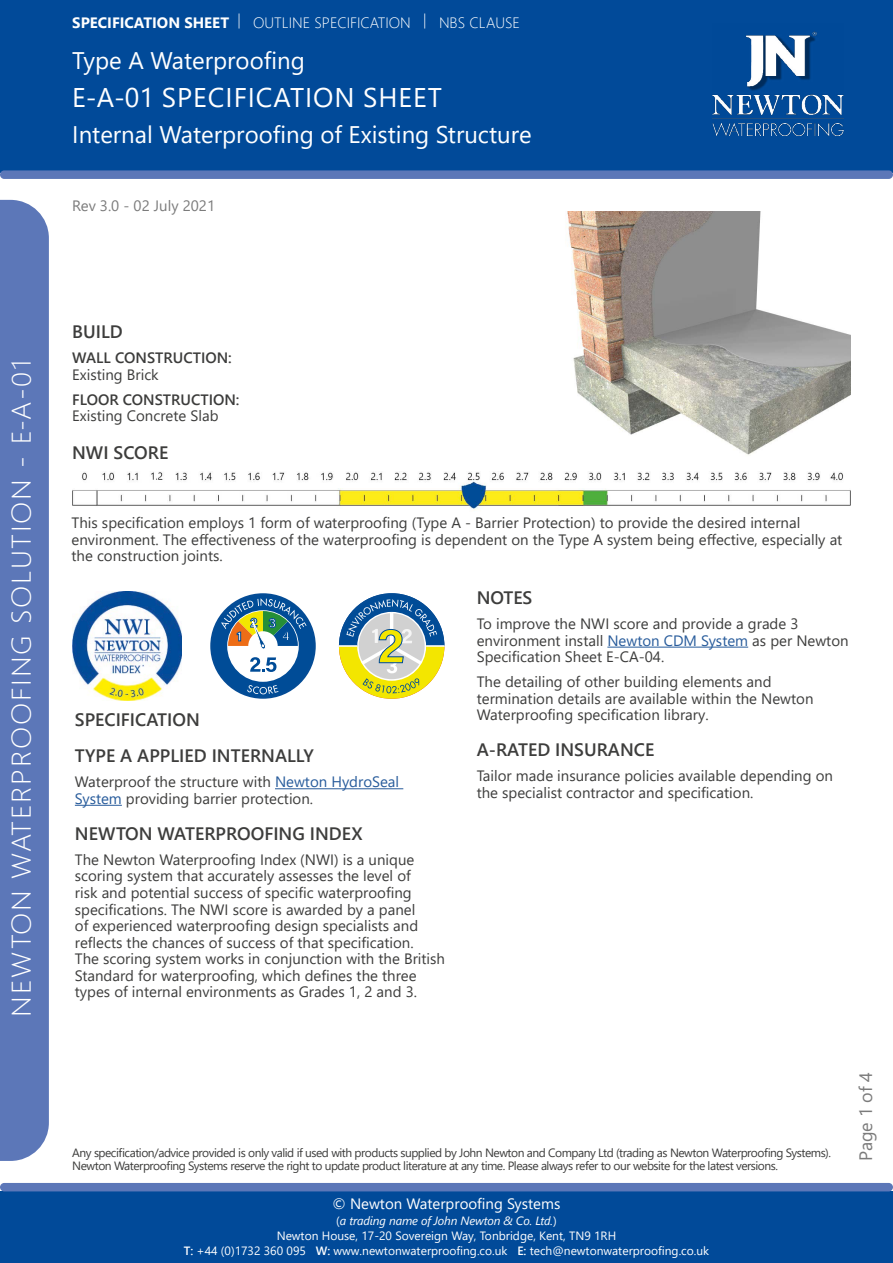
<style>
.page{position:relative;width:893px;height:1263px;background:#fff}
.page>*{position:absolute;margin:0;border:0;box-sizing:border-box;transform-origin:0 0}
.t1{font:300 27px "Segoe UI";letter-spacing:.06em;color:#fff;scale:1.08 1}
.t2{font:27px "Segoe UI";letter-spacing:.035em;color:#fff}
.t3{font:24px "Segoe UI";color:#fff}
.t4{font:600 18px/36px "Segoe UI";color:#3d3d3c}
.t5{font:18px "Segoe UI";color:#7b7b7b}
.t6{font:15px/16.5px "Segoe UI";color:#3d3d3c}
.t7{font:300 15px "Segoe UI";color:#fff}
.t8{font:600 15px "Segoe UI";color:#3c3c3b}
.t9{font:15px "Segoe UI";color:#fff}
.t10{font:15px "Segoe UI";color:#7b7b7b}
.t11{font:12px "Segoe UI";letter-spacing:-.04em;color:#3c3c3b}
.t12{font:12px/15.6px "Segoe UI";color:#fff;text-align:center}
.s1{font-weight:700}
.s2{color:#275b9b}
.s3{font-style:italic}
.s4{font-weight:600}
</style>
<div class="page">
<div style="left:0;top:0;width:893px;height:173px;background:#014a99"></div>
<div style="left:0;top:170px;width:893px;height:9px;background:#5c77b8;border-radius:4px"></div>
<img style="left:712px;top:31px;width:132px;height:105px">
<div style="left:0;top:200px;width:49px;height:961px;background:#5c77b8"></div>
<div style="left:0;top:1191px;width:893px;height:72px;background:#014a99"></div>
<div style="left:0;top:1183px;width:893px;height:8px;background:#5c77b8;border-radius:4px"></div>
<div style="left:211px;top:594px;width:104px;height:103px;background:#004c97;border-radius:50%"></div>
<div style="left:210px;top:593px;width:106px;height:106px;border:2px solid #044c96;border-radius:50%"></div>
<svg style="left:247px;top:685px;width:31px;height:9px"></svg>
<div style="left:228px;top:611px;width:70px;height:70px;background:#fff;border-radius:50%"></div>
<svg style="left:250px;top:657px;width:26px;height:15px"></svg>
<svg style="left:221px;top:598px;width:85px;height:52px"></svg>
<img style="left:72px;top:591px;width:110px;height:110px">
<svg style="left:338px;top:593px;width:107px;height:106px"></svg>
<hr style="left:275px;top:788px;width:128px;height:1px;background:#275b9b">
<hr style="left:75px;top:805px;width:47px;height:1px;background:#275b9b">
<hr style="left:607px;top:647px;width:141px;height:1px;background:#275b9b">
<img style="left:72px;top:472px;width:779px;height:37px">
<img style="left:566px;top:211px;width:285px;height:244px">
<p class="t7" style="left:72px;top:8px;width:449px"><span class="s1">SPECIFICATION SHEET</span> | OUTLINE SPECIFICATION | NBS CLAUSE</p>
<h2 class="t3" style="left:72px;top:37px;width:234px">Type A Waterproofing</h2>
<h1 class="t2" style="left:72px;top:72px;width:371px">E-A-01 SPECIFICATION SHEET</h1>
<h2 class="t3" style="left:72px;top:112px;width:461px">Internal Waterproofing of Existing Structure</h2>
<p class="t10" style="left:72px;top:191px;width:144px">Rev 3.0 - 02 July 2021</p>
<h1 class="t1" style="left:-4px;top:1017px;width:610px;rotate:-90deg">NEWTON WATERPROOFING SOLUTION - E-A-01</h1>
<p class="t4" style="left:72px;top:313px;width:52px">BUILD</p>
<p class="t8" style="left:72px;top:344px;width:161px">WALL CONSTRUCTION:</p>
<p class="t6" style="left:72px;top:365px;width:88px">Existing Brick</p>
<p class="t8" style="left:72px;top:385px;width:169px">FLOOR CONSTRUCTION:</p>
<p class="t6" style="left:72px;top:406px;width:148px">Existing Concrete Slab</p>
<p class="t4" style="left:72px;top:433px;width:98px">NWI SCORE</p>
<p class="t6" style="left:72px;top:513px;width:772px">This specification employs 1 form of waterproofing (Type A - Barrier Protection) to provide the desired internal environment. The effectiveness of the waterproofing is dependent on the Type A system being effective, especially at the construction joints.</p>
<p class="t4" style="left:477px;top:578px;width:57px">NOTES</p>
<p class="t6" style="left:477px;top:614px;width:373px">To improve the NWI score and provide a grade 3 environment install <span class="s2">Newton CDM System</span> as per Newton<br>Specification Sheet E-CA-04.</p>
<p class="t6" style="left:477px;top:672px;width:338px">The detailing of other building elements and termination details are available within the Newton<br>Waterproofing specification library.</p>
<p class="t4" style="left:477px;top:730px;width:179px">A-RATED INSURANCE</p>
<p class="t6" style="left:477px;top:766px;width:358px">Tailor made insurance policies available depending on the specialist contractor and specification.</p>
<p class="t4" style="left:75px;top:701px;width:240px">SPECIFICATION<br>TYPE A APPLIED INTERNALLY</p>
<p class="t6" style="left:75px;top:772px;width:326px">Waterproof the structure with <span class="s2">Newton HydroSeal<br>System</span> providing barrier protection.</p>
<p class="t4" style="left:75px;top:814px;width:289px">NEWTON WATERPROOFING INDEX</p>
<p class="t6" style="left:75px;top:850px;width:372px">The Newton Waterproofing Index (NWI) is a unique scoring system that accurately assesses the level of<br>risk and potential success of specific waterproofing specifications. The NWI score is awarded by a panel<br>of experienced waterproofing design specialists and reflects the chances of success of that specification.<br>The scoring system works in conjunction with the British Standard for waterproofing, which defines the three types of internal environments as Grades 1, 2 and 3.</p>
<p class="t11" style="left:72px;top:1141px;width:760px">Any specification/advice provided is only valid if used with products supplied by John Newton and Company Ltd (trading as Newton Waterproofing Systems).</p>
<p class="t11" style="left:72px;top:1155px;width:707px">Newton Waterproofing Systems reserve the right to update product literature at any time. Please always refer to our website for the latest versions.</p>
<p class="t9" style="left:333px;top:1190px;width:229px">© Newton Waterproofing Systems</p>
<p class="t12" style="left:277px;top:1212px;width:341px">(<span class="s3">a trading name of John Newton &amp; Co. Ltd.</span>)<br>Newton House, 17-20 Sovereign Way, Tonbridge, Kent, TN9 1RH</p>
<p class="t12" style="left:184px;top:1241px;width:527px"><span class="s4">T:</span> +44 (0)1732 360 095 <span class="s4">W:</span> www.newtonwaterproofing.co.uk <span class="s4">E:</span> tech@newtonwaterproofing.co.uk</p>
<p class="t5" style="left:849px;top:1161px;width:91px;rotate:-90deg">Page 1 of 4</p>
</div>
